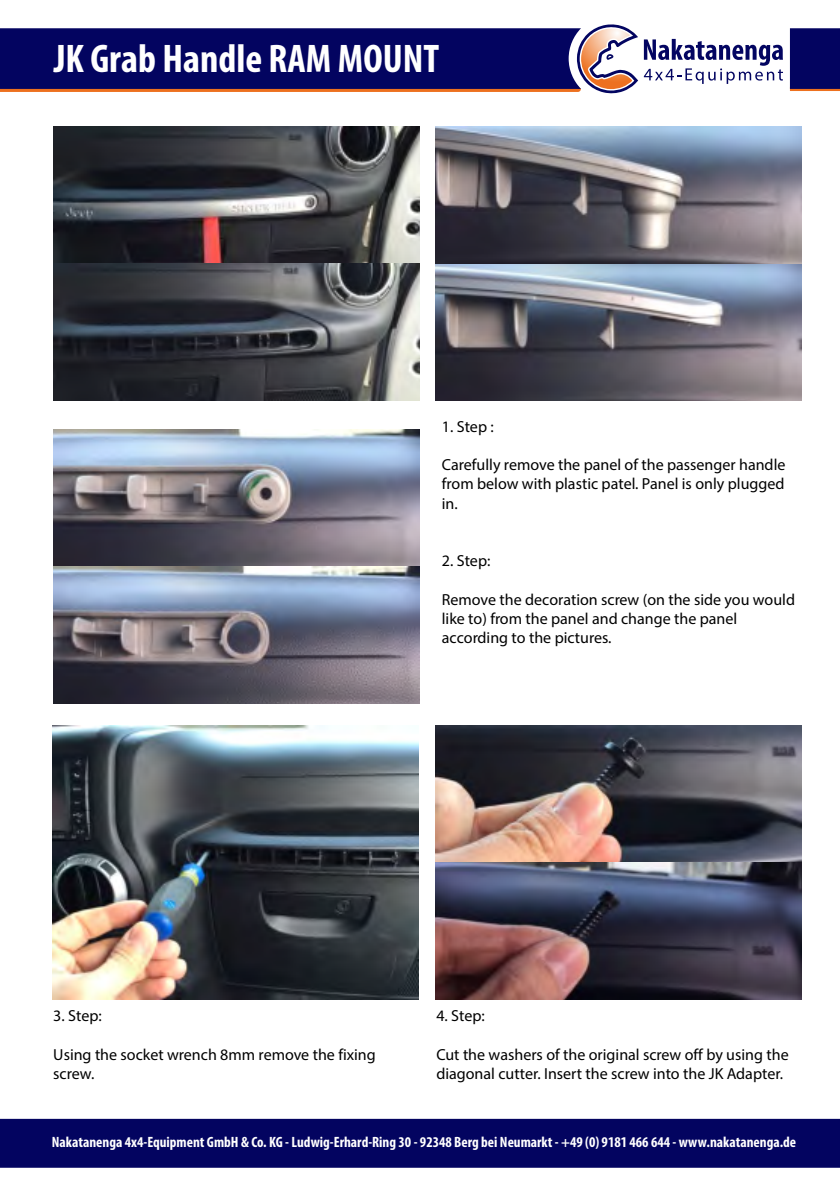
<style>
.page{position:relative;width:840px;height:1191px;background:#fff}
.page>*{position:absolute;margin:0;border:0;box-sizing:border-box;transform-origin:0 0}
.t1{font:700 condensed 40.2px "Myriad Pro";color:#fff}
.t2{font:16px/19.2px "Myriad Pro";color:#000}
.t3{font:700 condensed 15px "Myriad Pro";color:#fff}
</style>
<div class="page">
<div style="left:0;top:1118px;width:839px;height:49px;background:#030460"></div>
<hr style="left:789px;top:87px;width:50px;height:4px;background:#ed701e">
<svg style="left:0;top:24px;width:628px;height:117px"></svg>
<svg style="left:0;top:28px;width:839px;height:61px;fill:#030460"></svg>
<img style="left:53px;top:126px;width:366px;height:274px">
<img style="left:53px;top:429px;width:366px;height:275px">
<img style="left:435px;top:126px;width:366px;height:274px">
<img style="left:53px;top:726px;width:365px;height:273px">
<img style="left:435px;top:726px;width:365px;height:273px">
<h1 class="t1" style="left:54px;top:42px;width:387px">JK Grab Handle RAM MOUNT</h1>
<p class="t2" style="left:441px;top:418px;width:53px">1. Step :</p>
<p class="t2" style="left:441px;top:456px;width:345px;text-align:justify">Carefully remove the panel of the passenger handle from below with plastic patel. Panel is only plugged in.</p>
<p class="t2" style="left:441px;top:553px;width:50px">2. Step:</p>
<p class="t2" style="left:441px;top:591px;width:354px">Remove the decoration screw (on the side you would like to) from the panel and change the panel according to the pictures.</p>
<p class="t2" style="left:53px;top:1007px;width:50px">3. Step:</p>
<p class="t2" style="left:53px;top:1046px;width:324px">Using the socket wrench 8mm remove the fixing screw.</p>
<p class="t2" style="left:436px;top:1007px;width:50px">4. Step:</p>
<p class="t2" style="left:436px;top:1046px;width:353px">Cut the washers of the original screw off by using the diagonal cutter. Insert the screw into the JK Adapter.</p>
<p class="t3" style="left:52px;top:1135px;width:745px">Nakatanenga 4x4-Equipment GmbH &amp; Co. KG - Ludwig-Erhard-Ring 30 - 92348 Berg bei Neumarkt - +49 (0) 9181 466 644 - www.nakatanenga.de</p>
</div>
